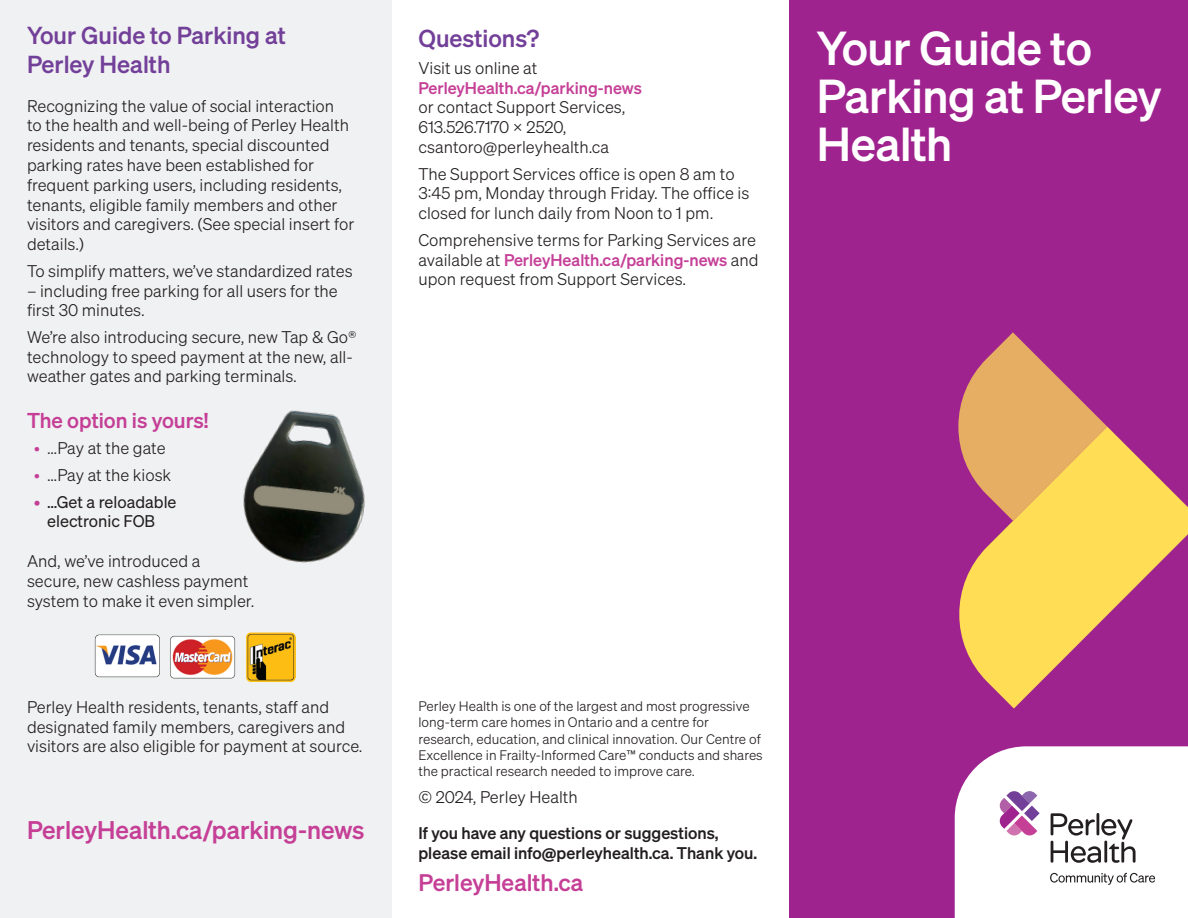
<style>
.page{position:relative;width:1188px;height:918px;background:#fff}
.page>*{position:absolute;margin:0;border:0;box-sizing:border-box;transform-origin:0 0}
.t1{font:46.5px/48px "Sohne Kraftig";letter-spacing:-.01em;color:#fff}
.Bullets{font:24.9px "Sohne Kraftig";color:#c53f97}
.t2{font:24px/28.8px "Sohne Kraftig";color:#734099}
.Body_Main{font:23.4px "Sohne Kraftig";color:#c53f97}
.t3{font:21px "Sohne Kraftig";color:#c53f97}
.Bullets-2{font:16.5px/19.8px "Sohne Leicht";color:#231f20}
.Body_Main-2{font:16.5px/19.8px "Sohne Kraftig";color:#231f20}
.t4{font:16.5px/19.8px "Sohne Buch";color:#231f20;text-align:center}
.Bullets-3{font:13.5px/16.2px "Sohne Leicht";color:#231f20}
.s1{font-family:"Sohne Kraftig";color:#c53f97}
.s2{color:#c53f97}
</style>
<div class="page">
<div style="left:0;top:0;width:392px;height:918px;background:#f0f1f2"></div>
<div style="left:790px;top:0;width:398px;height:918px;background:#9f238e"></div>
<svg style="left:955px;top:746px;width:233px;height:172px;background:#f0eaf0"></svg>
<svg style="left:958px;top:332px;width:149px;height:95px"></svg>
<svg style="left:958px;top:427px;width:230px;height:282px;fill:#ffdd54"></svg>
<img style="left:94px;top:632px;width:202px;height:50px">
<img style="left:243px;top:410px;width:122px;height:153px">
<h2 class="t2" style="left:27px;top:21px;width:260px">Your Guide to Parking at<br>Perley Health</h2>
<h2 class="t2" style="left:418px;top:24px;width:122px">Questions?</h2>
<p class="Bullets-2" style="left:418px;top:58px;width:225px">Visit us online at<br><span class="s1">PerleyHealth.ca/parking-news </span>or contact Support Services,<br>613.526.7170 x 2520, csantoro@perleyhealth.ca</p>
<p class="Bullets-2" style="left:418px;top:164px;width:332px">The Support Services office is open 8 am to<br>3:45 pm, Monday through Friday. The office is closed for lunch daily from Noon to 1 pm.</p>
<p class="Bullets-2" style="left:418px;top:230px;width:342px">Comprehensive terms for Parking Services are available at <span class="s1">PerleyHealth.ca/parking-news</span> and upon request from Support Services.</p>
<p class="Bullets-2" style="left:27px;top:96px;width:329px">Recognizing the value of social interaction<br>to the health and well-being of Perley Health residents and tenants, special discounted parking rates have been established for frequent parking users, including residents, tenants, eligible family members and other visitors and caregivers. (See special insert for details.)</p>
<p class="Bullets-2" style="left:27px;top:261px;width:327px">To simplify matters, we’ve standardized rates</p>
<p class="Bullets-2" style="left:27px;top:280px;width:312px">– including free parking for all users for the first 30 minutes.</p>
<p class="Bullets-2" style="left:27px;top:327px;width:331px">We’re also introducing secure, new Tap &amp; Go® technology to speed payment at the new, all&shy;weather gates and parking terminals.</p>
<h2 class="t3" style="left:27px;top:407px;width:183px">The option is yours!</h2>
<p class="Bullets-2" style="left:34px;top:438px;width:134px"><span class="s2">•</span> …Pay at the gate</p>
<p class="Bullets-2" style="left:34px;top:465px;width:139px"><span class="s2">•</span> …Pay at the kiosk</p>
<p class="t4" style="left:34px;top:491px;width:144px"><span class="s2">•</span> …Get a reloadable electronic FOB</p>
<p class="Bullets-2" style="left:27px;top:551px;width:229px">And, we’ve introduced a secure, new cashless payment system to make it even simpler.</p>
<p class="Bullets-2" style="left:27px;top:697px;width:337px">Perley Health residents, tenants, staff and designated family members, caregivers and visitors are also eligible for payment at source.</p>
<p class="Bullets" style="left:27px;top:815px;width:339px">PerleyHealth.ca/parking-news</p>
<p class="Bullets-3" style="left:418px;top:698px;width:346px">Perley Health is one of the largest and most progressive long-term care homes in Ontario and a centre for research, education, and clinical innovation. Our Centre of Excellence in Frailty-Informed Care™ conducts and shares the practical research needed to improve care.</p>
<p class="Bullets-2" style="left:418px;top:787px;width:161px">© 2024, Perley Health</p>
<p class="Body_Main-2" style="left:418px;top:823px;width:340px">If you have any questions or suggestions, please email info@perleyhealth.ca. Thank you.</p>
<p class="Body_Main" style="left:418px;top:868px;width:166px">PerleyHealth.ca</p>
<p class="t1" style="left:817px;top:23px;width:346px">Your Guide to<br>Parking at Perley<br>Health</p>
</div>
